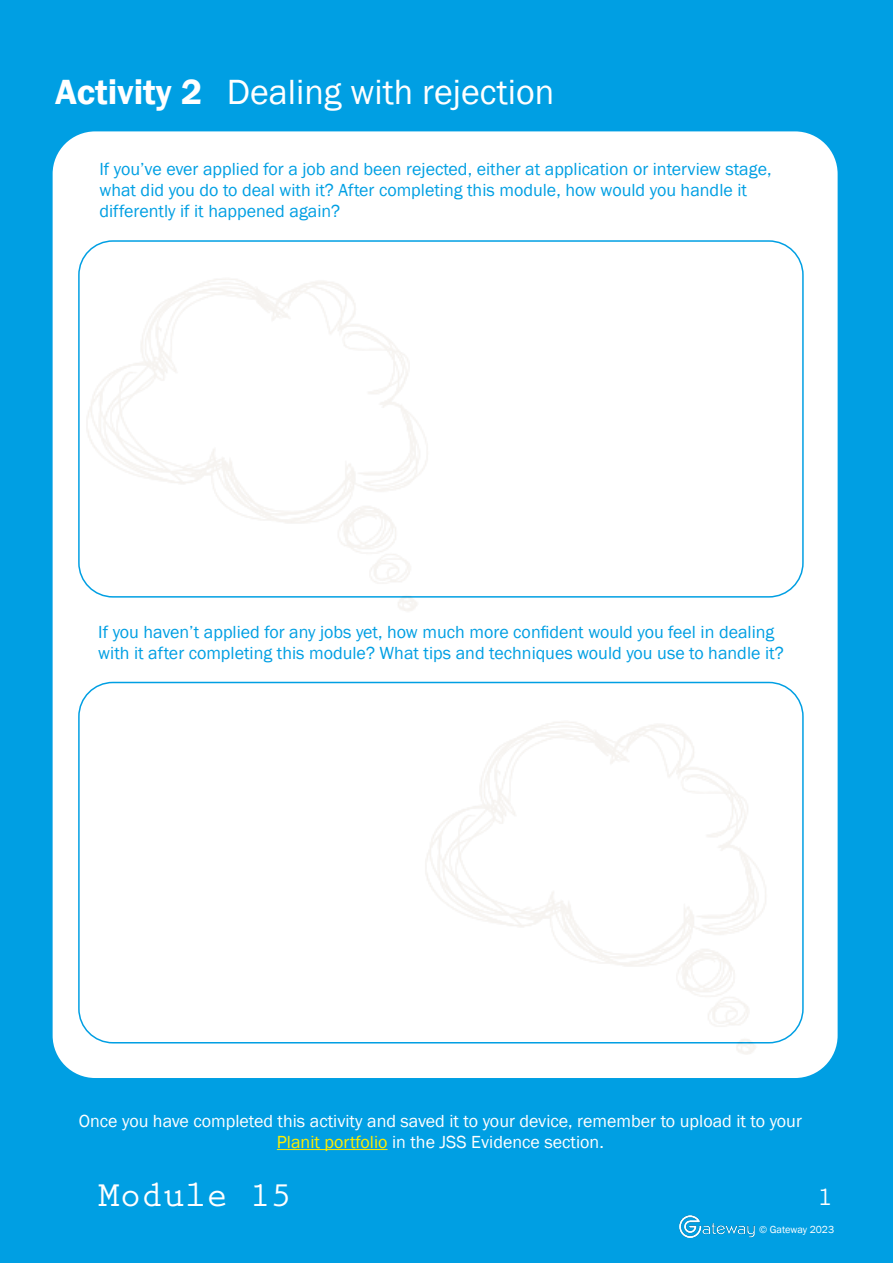
<style>
.page{position:relative;width:893px;height:1263px;background:#009fe3}
.page>*{position:absolute;margin:0;border:0;box-sizing:border-box;transform-origin:0 0}
.t1{font:36px "Franklin Gothic";color:#fff}
.t2{font:700 36px "Prestige Elite Std";color:#fff}
.t3{font:700 27px "Prestige Elite Std";color:#fff}
.t4{font:18px/21px "Franklin Gothic";color:#009fe3}
.t5{font:18px/21px "Franklin Gothic";color:#fff;text-align:center}
.t6{font:10.5px "Franklin Gothic";color:#fff}
.s1{font-weight:600}
.s2{color:#ffed00}
</style>
<div class="page">
<img style="left:680px;top:1215px;width:75px;height:22px">
<div style="left:53px;top:131px;width:785px;height:947px;background:#fff;border-radius:43px"></div>
<img style="left:52px;top:240px;width:412px;height:398px">
<img style="left:353px;top:652px;width:485px;height:402px">
<hr style="left:277px;top:1149px;width:111px;height:1px;background:#ffed00">
<h1 class="t1" style="left:55px;top:70px;width:500px"><span class="s1">Activity 2</span> Dealing with rejection</h1>
<p class="t4" style="left:99px;top:159px;width:674px">If you’ve ever applied for a job and been rejected, either at application or interview stage, what did you do to deal with it? After completing this module, how would you handle it differently if it happened again?</p>
<p class="t4" style="left:98px;top:622px;width:687px">If you haven’t applied for any jobs yet, how much more confident would you feel in dealing with it after completing this module? What tips and techniques would you use to handle it?</p>
<p class="t5" style="left:79px;top:1111px;width:725px">Once you have completed this activity and saved it to your device, remember to upload it to your<br><span class="s2">Planit portfolio</span> in the JSS Evidence section.</p>
<h1 class="t2" style="left:98px;top:1176px;width:196px">Module 15</h1>
<h2 class="t3" style="left:817px;top:1182px;width:18px">1</h2>
<p class="t6" style="left:759px;top:1223px;width:77px">© Gateway 2023</p>
</div>
